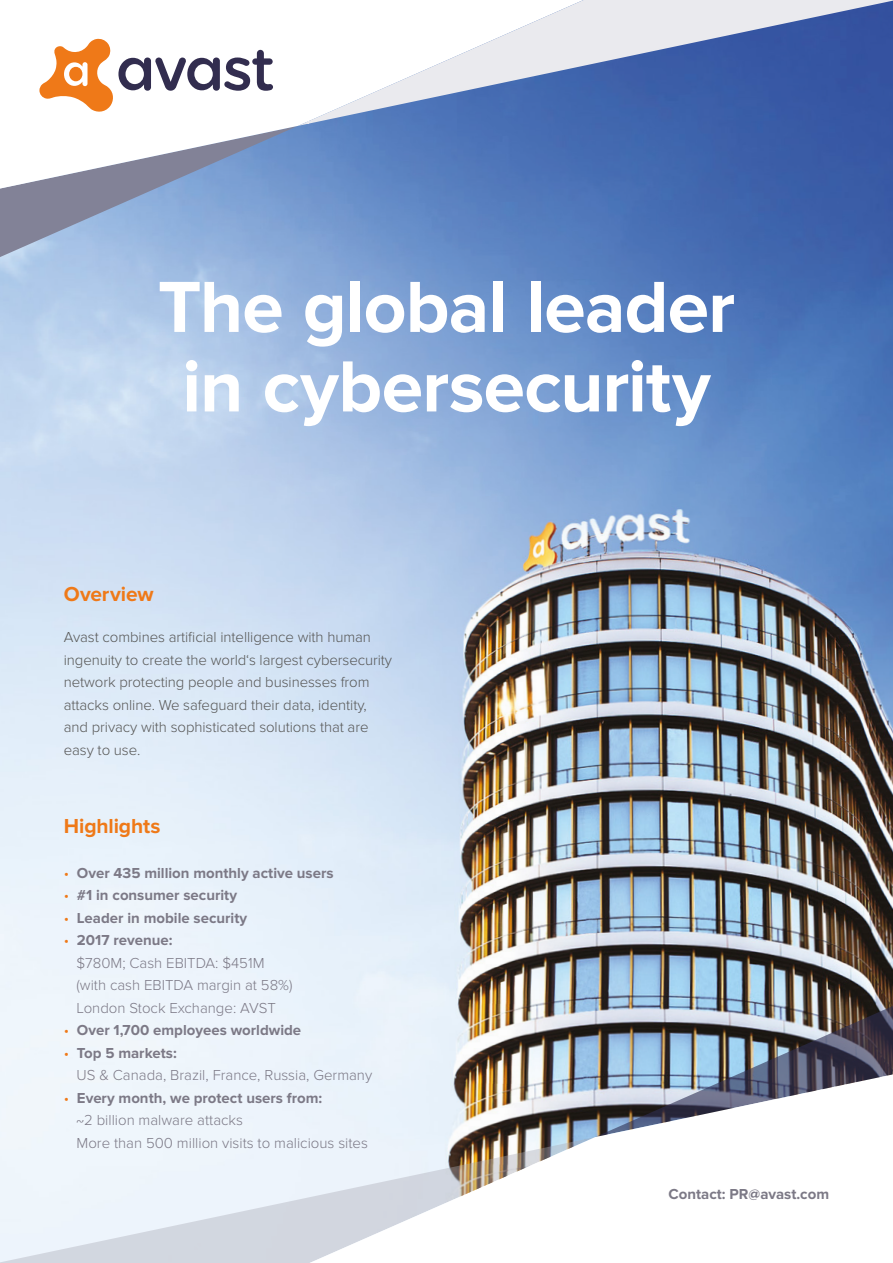
<style>
.page{position:relative;width:893px;height:1263px;background:#fff}
.page>*{position:absolute;margin:0;border:0;box-sizing:border-box;transform-origin:0 0}
.t1{font:700 75px/79.5px "Proxima Nova";letter-spacing:-.015em;color:#fff;text-align:center}
.t2{font:700 21px "Proxima Nova";letter-spacing:-.005em;color:#ef7918}
.t3{font:300 15px/22.5px "Proxima Nova";color:#7c7986}
.t4{font:300 15px/22.5px "Proxima Nova";letter-spacing:-.005em;color:#575756}
.t5{font:700 15px "Proxima Nova";color:#7c7986}
.s1{font-weight:300;color:#ef7918}
.s2{color:#ef7918}
.s3{font-weight:700}
</style>
<div class="page">
<img style="left:0;top:129px;width:893px;height:1005px">
<svg style="left:0;top:1134px;width:310px;height:129px"></svg>
<svg style="left:583px;top:0;width:310px;height:129px;background:#667eb7"></svg>
<img style="left:595px;top:1001px;width:298px;height:73px">
<svg style="left:0;top:189px;width:298px;height:68px;background:#8ca4ca"></svg>
<svg style="left:310px;top:1074px;width:583px;height:189px"></svg>
<svg style="left:0;top:0;width:583px;height:189px"></svg>
<svg style="left:39px;top:38px;width:234px;height:75px"></svg>
<h1 class="t1" style="left:158px;top:271px;width:579px">The global leader in cybersecurity</h1>
<h2 class="t2" style="left:64px;top:582px;width:91px">Overview</h2>
<p class="t4" style="left:64px;top:626px;width:330px">Avast combines artificial intelligence with human ingenuity to create the world‘s largest cybersecurity network protecting people and businesses from attacks online. We safeguard their data, identity, and privacy with sophisticated solutions that are easy to use.</p>
<h2 class="t2" style="left:64px;top:814px;width:98px">Highlights</h2>
<p class="t5" style="left:64px;top:864px;width:271px"><span class="s1">•</span> Over 435 million monthly active users</p>
<p class="t5" style="left:64px;top:887px;width:175px"><span class="s1">•</span> #1 in consumer security</p>
<p class="t5" style="left:64px;top:909px;width:185px"><span class="s1">•</span> Leader in mobile security</p>
<p class="t3" style="left:77px;top:929px;width:217px;text-indent:-13px"><span class="s2">•</span> <span class="s3">2017 revenue:<br></span>$780M; Cash EBITDA: $451M (with cash EBITDA margin at 58%)<br>London Stock Exchange: AVST</p>
<p class="t5" style="left:64px;top:1022px;width:239px"><span class="s1">•</span> Over 1,700 employees worldwide</p>
<p class="t3" style="left:77px;top:1042px;width:297px;text-indent:-13px"><span class="s2">•</span> <span class="s3">Top 5 markets:<br></span>US &amp; Canada, Brazil, France, Russia, Germany</p>
<p class="t3" style="left:77px;top:1087px;width:293px;text-indent:-13px"><span class="s2">•</span> <span class="s3">Every month, we protect users from:<br></span><sub>~</sub>2 billion malware attacks<br>More than 500 million visits to malicious sites</p>
<p class="t5" style="left:669px;top:1185px;width:162px">Contact: PR@avast.com</p>
</div>
